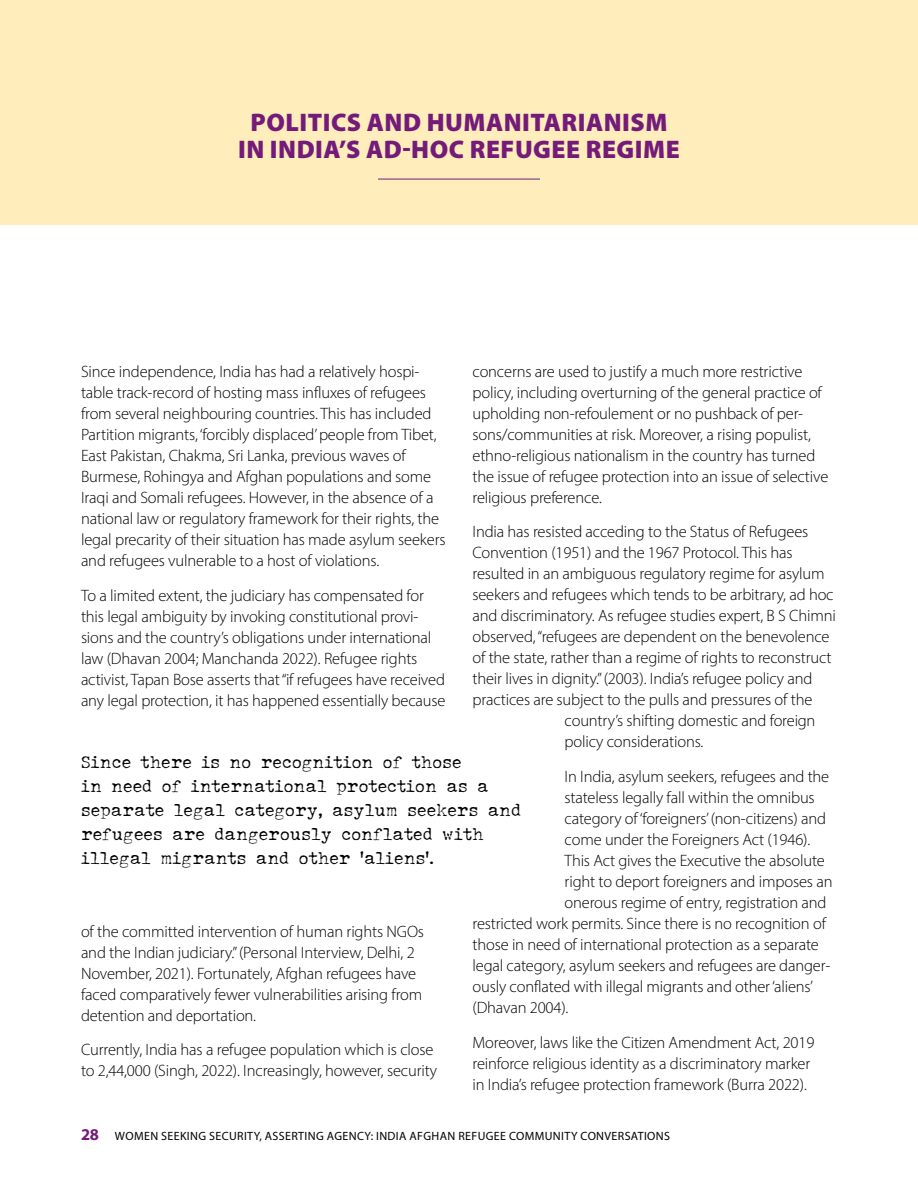
<style>
.page{position:relative;width:918px;height:1188px;background:#fff}
.page>*{position:absolute;margin:0;border:0;box-sizing:border-box;transform-origin:0 0}
.t1{font:900 25.5px/27px "Myriad Pro";letter-spacing:.02em;color:#741b7a;text-align:center}
.t2{font:300 16.5px/21px "Myriad Pro";letter-spacing:-.01em;color:#000}
.t3{font:16.5px/24px "John Doe";letter-spacing:.01em;color:#000}
.t4{font:12px "Myriad Pro";letter-spacing:.03em;color:#000}
.s1{font-weight:700;font-size:16.5px;color:#741b7a}
</style>
<div class="page">
<div style="left:0;top:0;width:918px;height:225px;background:#ffedbb"></div>
<hr style="left:378px;top:179px;width:162px;height:1px;background:#741b7a">
<h1 class="t1" style="left:238px;top:108px;width:443px">POLITICS AND HUMANITARIANISM<br>IN INDIA’S AD-HOC REFUGEE REGIME</h1>
<p class="t2" style="left:472px;top:361px;width:357px">concerns are used to justify a much more restrictive policy, including overturning of the general practice of upholding non-refoulement or no pushback of per&shy;sons/communities at risk. Moreover, a rising populist, ethno-religious nationalism in the country has turned the issue of refugee protection into an issue of selective religious preference.</p>
<p class="t2" style="left:472px;top:521px;width:337px">India has resisted acceding to the Status of Refugees</p>
<p class="t2" style="left:472px;top:542px;width:322px">Convention (1951) and the 1967 Protocol. This has</p>
<p class="t2" style="left:472px;top:563px;width:354px">resulted in an ambiguous regulatory regime for asylum</p>
<p class="t2" style="left:472px;top:584px;width:363px">seekers and refugees which tends to be arbitrary, ad hoc</p>
<p class="t2" style="left:472px;top:605px;width:365px">and discriminatory. As refugee studies expert, B S Chimni</p>
<p class="t2" style="left:472px;top:626px;width:359px">observed, “refugees are dependent on the benevolence</p>
<p class="t2" style="left:472px;top:647px;width:361px">of the state, rather than a regime of rights to reconstruct</p>
<p class="t2" style="left:472px;top:668px;width:341px">their lives in dignity.” (2003). India’s refugee policy and</p>
<p class="t2" style="left:472px;top:689px;width:341px">practices are subject to the pulls and pressures of the</p>
<p class="t2" style="left:565px;top:710px;width:252px">country’s shifting domestic and foreign</p>
<p class="t2" style="left:565px;top:731px;width:140px">policy considerations.</p>
<p class="t2" style="left:565px;top:766px;width:266px">In India, asylum seekers, refugees and the</p>
<p class="t2" style="left:565px;top:787px;width:252px">stateless legally fall within the omnibus</p>
<p class="t2" style="left:565px;top:808px;width:263px">category of ‘foreigners’ (non-citizens) and</p>
<p class="t2" style="left:565px;top:829px;width:247px">come under the Foreigners Act (1946).</p>
<p class="t2" style="left:565px;top:850px;width:262px">This Act gives the Executive the absolute</p>
<p class="t2" style="left:565px;top:871px;width:269px">right to deport foreigners and imposes an</p>
<p class="t2" style="left:565px;top:892px;width:264px">onerous regime of entry, registration and</p>
<p class="t2" style="left:472px;top:913px;width:355px">restricted work permits. Since there is no recognition of</p>
<p class="t2" style="left:472px;top:934px;width:348px">those in need of international protection as a separate</p>
<p class="t2" style="left:472px;top:955px;width:359px">legal category, asylum seekers and refugees are danger-</p>
<p class="t2" style="left:472px;top:976px;width:342px">ously conflated with illegal migrants and other ‘aliens’</p>
<p class="t2" style="left:472px;top:997px;width:97px">(Dhavan 2004).</p>
<p class="t2" style="left:472px;top:1031px;width:343px">Moreover, laws like the Citizen Amendment Act, 2019 reinforce religious identity as a discriminatory marker in India’s refugee protection framework (Burra 2022).</p>
<p class="t2" style="left:81px;top:361px;width:366px">Since independence, India has had a relatively hospi&shy;table track-record of hosting mass influxes of refugees from several neighbouring countries. This has included Partition migrants, ‘forcibly displaced’ people from Tibet, East Pakistan, Chakma, Sri Lanka, previous waves of Burmese, Rohingya and Afghan populations and some Iraqi and Somali refugees. However, in the absence of a national law or regulatory framework for their rights, the legal precarity of their situation has made asylum seekers and refugees vulnerable to a host of violations.</p>
<p class="t2" style="left:81px;top:584px;width:366px">To a limited extent, the judiciary has compensated for this legal ambiguity by invoking constitutional provi&shy;sions and the country’s obligations under international law (Dhavan 2004; Manchanda 2022). Refugee rights activist, Tapan Bose asserts that “if refugees have received any legal protection, it has happened essentially because</p>
<p class="t3" style="left:81px;top:750px;width:442px">Since there is no recognition of those<br>in need of international protection as a separate legal category, asylum seekers and refugees are dangerously conflated with illegal migrants and other ‘aliens’.</p>
<p class="t2" style="left:81px;top:920px;width:345px">of the committed intervention of human rights NGOs and the Indian judiciary.” (Personal Interview, Delhi, 2<br>November, 2021). Fortunately, Afghan refugees have faced comparatively fewer vulnerabilities arising from detention and deportation.</p>
<p class="t2" style="left:81px;top:1039px;width:358px">Currently, India has a refugee population which is close to 2,44,000 (Singh, 2022). Increasingly, however, security</p>
<p class="t4" style="left:81px;top:1128px;width:591px"><span class="s1">28</span> WOMEN SEEKING SECURITY, ASSERTING AGENCY: INDIA AFGHAN REFUGEE COMMUNITY CONVERSATIONS</p>
</div>
